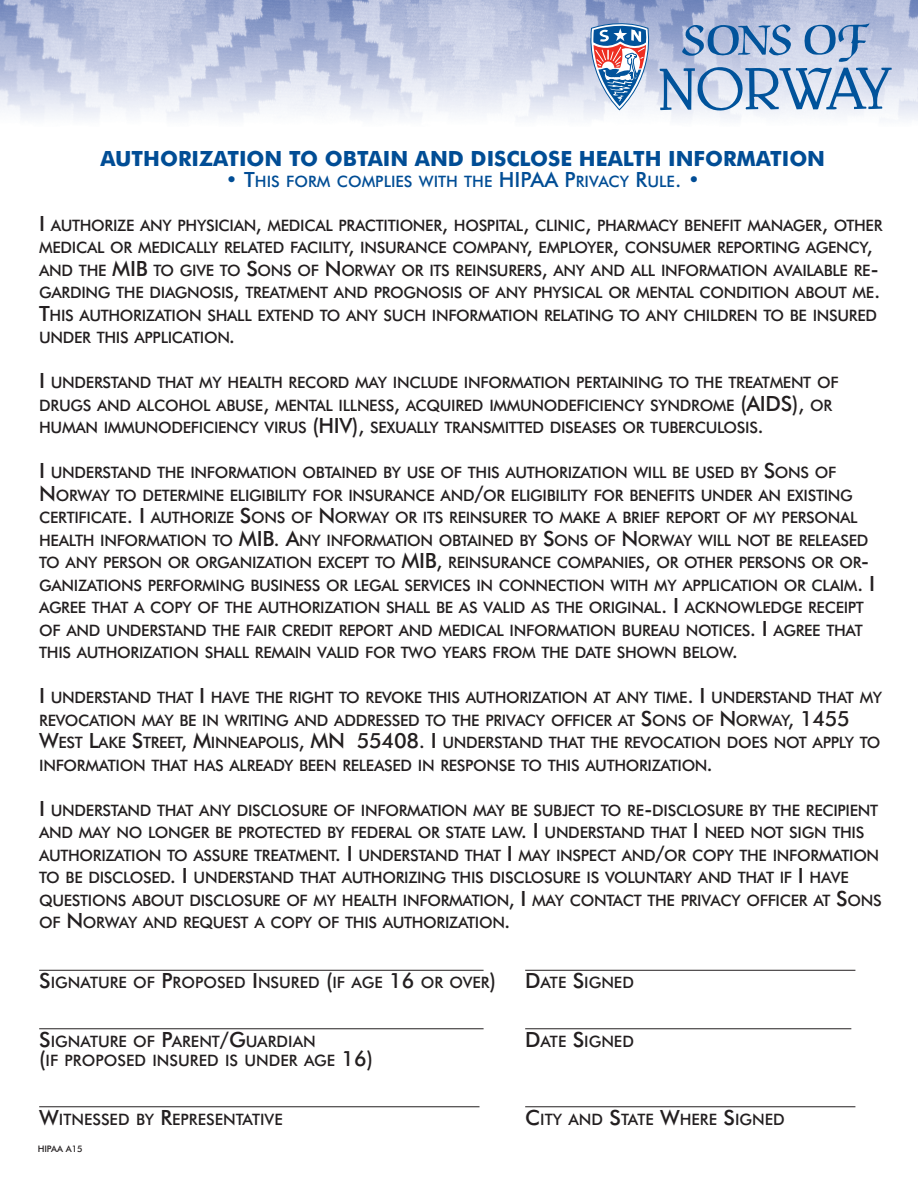
<style>
.page{position:relative;width:918px;height:1188px;background:#fff}
.page>*{position:absolute;margin:0;border:0;box-sizing:border-box;transform-origin:0 0}
.t1{font:700 21px "Futura BT";color:#014d95}
.t2{font:500 15.75px/22.5px "Futura BT";letter-spacing:-.02em;color:#231f20}
.t3{font:500 15.75px "Futura BT";color:#231f20}
.t4{font:500 15.75px "Futura BT";color:#014d95}
.t5{font:500 9px "Futura BT";color:#231f20}
.s1{font-size:21px}
</style>
<div class="page">
<img style="left:0;top:0;width:918px;height:120px">
<hr style="left:39px;top:970px;width:445px;height:1px;background:#231f20">
<hr style="left:525px;top:970px;width:330px;height:1px;background:#231f20">
<hr style="left:39px;top:1028px;width:445px;height:1px;background:#231f20">
<hr style="left:525px;top:1028px;width:326px;height:1px;background:#231f20">
<hr style="left:39px;top:1106px;width:441px;height:1px;background:#231f20">
<hr style="left:525px;top:1106px;width:330px;height:1px;background:#231f20">
<svg style="left:591px;top:23px;width:301px;height:87px;background:#9eb3d2"></svg>
<h1 class="t1" style="left:100px;top:150px;width:726px">AUTHORIZATION TO OBTAIN AND DISCLOSE HEALTH INFORMATION</h1>
<p class="t4" style="left:226px;top:175px;width:476px"><span class="s1">• T</span>HIS FORM COMPLIES WITH THE <span class="s1">HIPAA P</span>RIVACY <span class="s1">R</span>ULE<span class="s1">. •</span></p>
<p class="t2" style="left:39px;top:215px;width:845px"><span class="s1">I</span> AUTHORIZE ANY PHYSICIAN<span class="s1">,</span> MEDICAL PRACTITIONER<span class="s1">,</span> HOSPITAL<span class="s1">,</span> CLINIC<span class="s1">,</span> PHARMACY BENEFIT MANAGER<span class="s1">,</span> OTHER MEDICAL OR MEDICALLY RELATED FACILITY<span class="s1">,</span> INSURANCE COMPANY<span class="s1">,</span> EMPLOYER<span class="s1">,</span> CONSUMER REPORTING AGENCY<span class="s1">, </span>AND THE <span class="s1">MIB</span> TO GIVE TO <span class="s1">S</span>ONS OF <span class="s1">N</span>ORWAY OR ITS REINSURERS<span class="s1">,</span> ANY AND ALL INFORMATION AVAILABLE RE<span class="s1">-</span>GARDING THE DIAGNOSIS<span class="s1">,</span> TREATMENT AND PROGNOSIS OF ANY PHYSICAL OR MENTAL CONDITION ABOUT ME<span class="s1">.<br>T</span>HIS AUTHORIZATION SHALL EXTEND TO ANY SUCH INFORMATION RELATING TO ANY CHILDREN TO BE INSURED UNDER THIS APPLICATION<span class="s1">.</span></p>
<p class="t2" style="left:39px;top:373px;width:801px"><span class="s1">I</span> UNDERSTAND THAT MY HEALTH RECORD MAY INCLUDE INFORMATION PERTAINING TO THE TREATMENT OF<br>DRUGS AND ALCOHOL ABUSE<span class="s1">,</span> MENTAL ILLNESS<span class="s1">,</span> ACQUIRED IMMUNODEFICIENCY SYNDROME <span class="s1">(AIDS),</span> OR<br>HUMAN IMMUNODEFICIENCY VIRUS <span class="s1">(HIV),</span> SEXUALLY TRANSMITTED DISEASES OR TUBERCULOSIS<span class="s1">.</span></p>
<p class="t2" style="left:39px;top:463px;width:838px"><span class="s1">I</span> UNDERSTAND THE INFORMATION OBTAINED BY USE OF THIS AUTHORIZATION WILL BE USED BY <span class="s1">S</span>ONS OF <span class="s1">N</span>ORWAY TO DETERMINE ELIGIBILITY FOR INSURANCE AND<span class="s1">/</span>OR ELIGIBILITY FOR BENEFITS UNDER AN EXISTING CERTIFICATE<span class="s1">. I</span> AUTHORIZE <span class="s1">S</span>ONS OF <span class="s1">N</span>ORWAY OR ITS REINSURER TO MAKE A BRIEF REPORT OF MY PERSONAL HEALTH INFORMATION TO <span class="s1">MIB. A</span>NY INFORMATION OBTAINED BY <span class="s1">S</span>ONS OF <span class="s1">N</span>ORWAY WILL NOT BE RELEASED TO ANY PERSON OR ORGANIZATION EXCEPT TO <span class="s1">MIB,</span> REINSURANCE COMPANIES<span class="s1">,</span> OR OTHER PERSONS OR OR<span class="s1">-</span>GANIZATIONS PERFORMING BUSINESS OR LEGAL SERVICES IN CONNECTION WITH MY APPLICATION OR CLAIM<span class="s1">. I </span>AGREE THAT A COPY OF THE AUTHORIZATION SHALL BE AS VALID AS THE ORIGINAL<span class="s1">. I</span> ACKNOWLEDGE RECEIPT OF AND UNDERSTAND THE FAIR CREDIT REPORT AND MEDICAL INFORMATION BUREAU NOTICES<span class="s1">. I</span> AGREE THAT THIS AUTHORIZATION SHALL REMAIN VALID FOR TWO YEARS FROM THE DATE SHOWN BELOW<span class="s1">.</span></p>
<p class="t2" style="left:39px;top:688px;width:845px"><span class="s1">I</span> UNDERSTAND THAT <span class="s1">I</span> HAVE THE RIGHT TO REVOKE THIS AUTHORIZATION AT ANY TIME<span class="s1">. I</span> UNDERSTAND THAT MY REVOCATION MAY BE IN WRITING AND ADDRESSED TO THE PRIVACY OFFICER AT <span class="s1">S</span>ONS OF <span class="s1">N</span>ORWAY<span class="s1">, 1455<br>W</span>EST <span class="s1">L</span>AKE <span class="s1">S</span>TREET<span class="s1">, M</span>INNEAPOLIS<span class="s1">, MN 55408. I</span> UNDERSTAND THAT THE REVOCATION DOES NOT APPLY TO INFORMATION THAT HAS ALREADY BEEN RELEASED IN RESPONSE TO THIS AUTHORIZATION<span class="s1">.</span></p>
<p class="t2" style="left:39px;top:800px;width:844px"><span class="s1">I</span> UNDERSTAND THAT ANY DISCLOSURE OF INFORMATION MAY BE SUBJECT TO RE<span class="s1">-</span>DISCLOSURE BY THE RECIPIENT AND MAY NO LONGER BE PROTECTED BY FEDERAL OR STATE LAW<span class="s1">. I</span> UNDERSTAND THAT <span class="s1">I</span> NEED NOT SIGN THIS AUTHORIZATION TO ASSURE TREATMENT<span class="s1">. I</span> UNDERSTAND THAT <span class="s1">I</span> MAY INSPECT AND<span class="s1">/</span>OR COPY THE INFORMATION TO BE DISCLOSED<span class="s1">. I</span> UNDERSTAND THAT AUTHORIZING THIS DISCLOSURE IS VOLUNTARY AND THAT IF <span class="s1">I</span> HAVE QUESTIONS ABOUT DISCLOSURE OF MY HEALTH INFORMATION<span class="s1">, I</span> MAY CONTACT THE PRIVACY OFFICER AT <span class="s1">S</span>ONS OF <span class="s1">N</span>ORWAY AND REQUEST A COPY OF THIS AUTHORIZATION<span class="s1">.</span></p>
<p class="t3" style="left:39px;top:976px;width:458px"><span class="s1">S</span>IGNATURE OF <span class="s1">P</span>ROPOSED <span class="s1">I</span>NSURED <span class="s1">(</span>IF AGE <span class="s1">16</span> OR OVER<span class="s1">)</span></p>
<p class="t3" style="left:525px;top:976px;width:110px"><span class="s1">D</span>ATE <span class="s1">S</span>IGNED</p>
<p class="t3" style="left:39px;top:1035px;width:278px"><span class="s1">S</span>IGNATURE OF <span class="s1">P</span>ARENT<span class="s1">/G</span>UARDIAN</p>
<p class="t3" style="left:525px;top:1035px;width:110px"><span class="s1">D</span>ATE <span class="s1">S</span>IGNED</p>
<p class="t3" style="left:39px;top:1054px;width:336px"><span class="s1">(</span>IF PROPOSED INSURED IS UNDER AGE <span class="s1">16)</span></p>
<p class="t3" style="left:39px;top:1113px;width:245px"><span class="s1">W</span>ITNESSED BY <span class="s1">R</span>EPRESENTATIVE</p>
<p class="t3" style="left:525px;top:1113px;width:261px"><span class="s1">C</span>ITY AND <span class="s1">S</span>TATE <span class="s1">W</span>HERE <span class="s1">S</span>IGNED</p>
<p class="t5" style="left:38px;top:1145px;width:47px">HIPAA A15</p>
</div>
